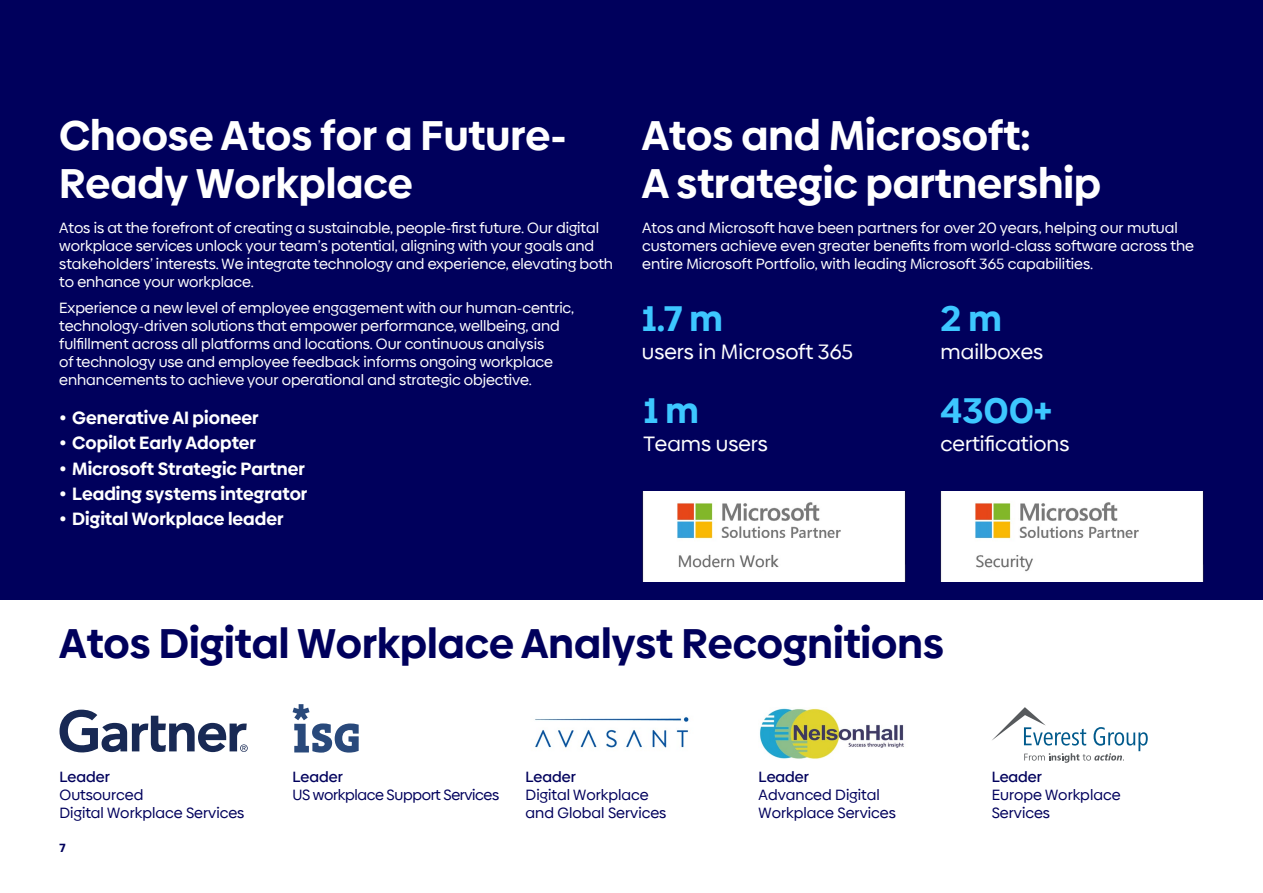
<style>
.page{position:relative;width:1263px;height:893px;background:#fff}
.page>*{position:absolute;margin:0;border:0;box-sizing:border-box;transform-origin:0 0}
.t1{font:700 42px/48px "Biennale";color:#fff}
.t2{font:700 42px "Biennale";color:#00005c}
.t3{font:700 36px "Biennale";color:#3dc7ff}
.t4{font:21px "Biennale";color:#fff}
.t5{font:700 18px "Biennale";color:#fff}
.t6{font:15px/18px "Biennale";letter-spacing:-.005em;color:#fff}
.t7{font:15px/18px "Biennale";color:#00005c}
.t8{font:15px/18px "Biennale";letter-spacing:-.025em;color:#00005c}
.t9{font:700 12px "Biennale";color:#00005c}
.s1{font-weight:500}
</style>
<div class="page">
<div style="left:0;top:0;width:1263px;height:600px;background:#00005c"></div>
<svg style="left:60px;top:710px;width:188px;height:43px"></svg>
<svg style="left:293px;top:704px;width:66px;height:49px"></svg>
<img style="left:535px;top:717px;width:154px;height:31px">
<img style="left:759px;top:708px;width:145px;height:51px">
<svg style="left:992px;top:707px;width:156px;height:56px"></svg>
<img style="left:642px;top:491px;width:263px;height:91px">
<img style="left:940px;top:491px;width:263px;height:91px">
<h2 class="t1" style="left:59px;top:111px;width:509px">Choose Atos for a Future-<br>Ready Workplace</h2>
<p class="t6" style="left:59px;top:219px;width:555px">Atos is at the forefront of creating a sustainable, people-first future. Our digital workplace services unlock your team’s potential, aligning with your goals and stakeholders’ interests. We integrate technology and experience, elevating both to enhance your workplace.</p>
<p class="t6" style="left:59px;top:299px;width:516px">Experience a new level of employee engagement with our human-centric, technology-driven solutions that empower performance, wellbeing, and fulfillment across all platforms and locations. Our continuous analysis<br>of technology use and employee feedback informs ongoing workplace enhancements to achieve your operational and strategic objective.</p>
<p class="t5" style="left:60px;top:406px;width:201px">• Generative AI pioneer</p>
<p class="t5" style="left:60px;top:431px;width:198px">• Copilot Early Adopter</p>
<p class="t5" style="left:60px;top:457px;width:247px">• Microsoft Strategic Partner</p>
<p class="t5" style="left:60px;top:482px;width:249px">• Leading systems integrator</p>
<p class="t5" style="left:60px;top:507px;width:226px">• Digital Workplace leader</p>
<h2 class="t1" style="left:642px;top:111px;width:461px">Atos and Microsoft:<br>A strategic partnership</h2>
<p class="t6" style="left:642px;top:219px;width:553px">Atos and Microsoft have been partners for over 20 years, helping our mutual customers achieve even greater benefits from world-class software across the entire Microsoft Portfolio, with leading Microsoft 365 capabilities.</p>
<p class="t3" style="left:642px;top:295px;width:82px">1.7 m</p>
<p class="t3" style="left:940px;top:295px;width:63px">2 m</p>
<p class="t4" style="left:642px;top:339px;width:213px">users in Microsoft 365</p>
<p class="t4" style="left:940px;top:339px;width:104px">mailboxes</p>
<p class="t3" style="left:643px;top:387px;width:57px">1 m</p>
<p class="t3" style="left:940px;top:387px;width:113px">4300+</p>
<p class="t4" style="left:643px;top:431px;width:126px">Teams users</p>
<p class="t4" style="left:940px;top:431px;width:130px">certifications</p>
<h2 class="t2" style="left:59px;top:616px;width:886px">Atos Digital Workplace Analyst Recognitions</h2>
<p class="t7" style="left:60px;top:768px;width:186px"><span class="s1">Leader<br></span>Outsourced<br>Digital Workplace Services</p>
<p class="t8" style="left:293px;top:768px;width:208px"><span class="s1">Leader<br></span>US workplace Support Services</p>
<p class="t7" style="left:526px;top:768px;width:142px"><span class="s1">Leader<br></span>Digital Workplace and Global Services</p>
<p class="t7" style="left:759px;top:768px;width:139px"><span class="s1">Leader<br></span>Advanced Digital<br>Workplace Services</p>
<p class="t7" style="left:992px;top:768px;width:130px"><span class="s1">Leader<br></span>Europe Workplace<br>Services</p>
<p class="t9" style="left:60px;top:840px;width:8px">7</p>
</div>
